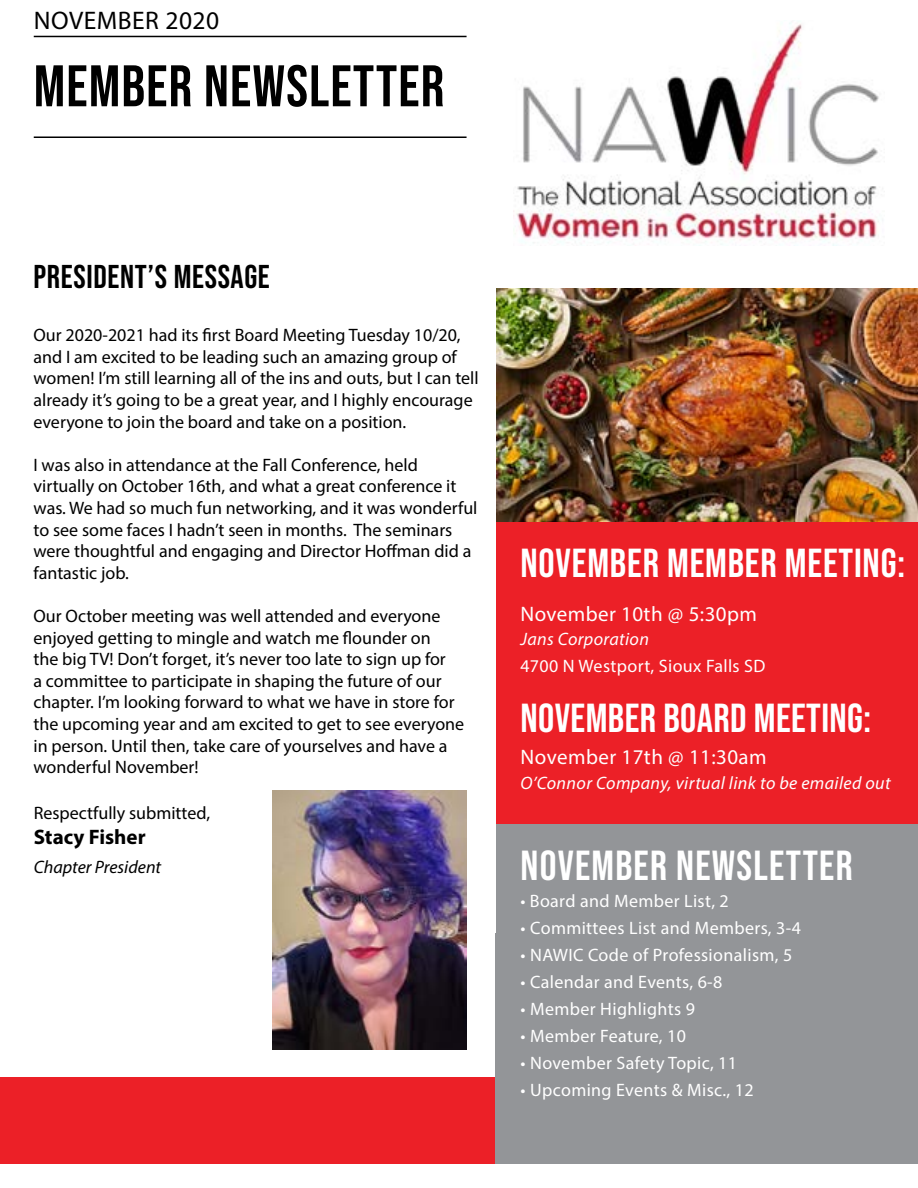
<style>
.page{position:relative;width:918px;height:1188px;background:#fff}
.page>*{position:absolute;margin:0;border:0;box-sizing:border-box;transform-origin:0 0}
.t1{font:58.5px "Bebas Neue";letter-spacing:.02em;color:#000}
.t2{font:42px "Bebas Neue";letter-spacing:.03em;color:#fff}
.t3{font:40.5px "Bebas Neue";letter-spacing:.02em;color:#fff}
.t4{font:33px "Bebas Neue";letter-spacing:.02em;color:#000}
.t5{font:25.5px "Myriad Pro";letter-spacing:.02em;color:#000}
.t6{font:21px "Myriad Pro";letter-spacing:.02em;color:#fff}
.t7{font:700 21px "Myriad Pro";color:#000}
.t8{font:18px/21.6px "Myriad Pro";color:#000}
.t9{font:18px "Myriad Pro";letter-spacing:.02em;color:#fff}
.t10{font:italic 18px "Myriad Pro";letter-spacing:.02em;color:#fff}
.t11{font:italic 18px "Myriad Pro";color:#000}
</style>
<div class="page">
<img style="left:497px;top:288px;width:421px;height:234px">
<div style="left:0;top:1078px;width:542px;height:86px;background:#ec2027"></div>
<hr style="left:34px;top:36px;width:433px;height:1px;background:#000">
<hr style="left:34px;top:136px;width:433px;height:2px;background:#000">
<div style="left:495px;top:824px;width:423px;height:340px;background:#939598"></div>
<div style="left:495px;top:522px;width:423px;height:302px;background:#ec2027"></div>
<img style="left:513px;top:22px;width:366px;height:224px">
<img style="left:272px;top:790px;width:195px;height:259px">
<h3 class="t5" style="left:34px;top:5px;width:187px">NOVEMBER 2020</h3>
<h1 class="t1" style="left:34px;top:53px;width:412px">MEMBER NEWSLETTER</h1>
<h3 class="t4" style="left:33px;top:258px;width:238px">PRESIDENT’S MESSAGE</h3>
<p class="t8" style="left:33px;top:324px;width:447px">Our 2020-2021 had its first Board Meeting Tuesday 10/20, and I am excited to be leading such an amazing group of women! I’m still learning all of the ins and outs, but I can tell already it’s going to be a great year, and I highly encourage everyone to join the board and take on a position.</p>
<p class="t8" style="left:33px;top:454px;width:446px">I was also in attendance at the Fall Conference, held virtually on October 16th, and what a great conference it was. We had so much fun networking, and it was wonderful to see some faces I hadn’t seen in months. The seminars were thoughtful and engaging and Director Hoffman did a fantastic job.</p>
<p class="t8" style="left:33px;top:605px;width:432px">Our October meeting was well attended and everyone enjoyed getting to mingle and watch me flounder on<br>the big TV! Don’t forget, it’s never too late to sign up for<br>a committee to participate in shaping the future of our chapter. I’m looking forward to what we have in store for the upcoming year and am excited to get to see everyone in person. Until then, take care of yourselves and have a wonderful November!</p>
<p class="t8" style="left:34px;top:802px;width:178px">Respectfully submitted,</p>
<p class="t7" style="left:34px;top:823px;width:113px">Stacy Fisher</p>
<p class="t11" style="left:34px;top:855px;width:129px">Chapter President</p>
<h3 class="t3" style="left:521px;top:540px;width:386px">NOVEMBER MEMBER MEETING:</h3>
<p class="t6" style="left:521px;top:601px;width:238px">November 10th @ 5:30pm</p>
<p class="t10" style="left:521px;top:627px;width:130px">Jans Corporation</p>
<p class="t9" style="left:521px;top:654px;width:246px">4700 N Westport, Sioux Falls SD</p>
<h3 class="t3" style="left:521px;top:695px;width:352px">NOVEMBER BOARD MEETING:</h3>
<p class="t6" style="left:521px;top:744px;width:248px">November 17th @ 11:30am</p>
<p class="t10" style="left:521px;top:771px;width:372px">O’Connor Company, virtual link to be emailed out</p>
<h2 class="t2" style="left:521px;top:842px;width:334px">NOVEMBER NEWSLETTER</h2>
<p class="t9" style="left:521px;top:890px;width:210px">• Board and Member List, 2</p>
<p class="t9" style="left:521px;top:917px;width:282px">• Committees List and Members, 3-4</p>
<p class="t9" style="left:521px;top:944px;width:273px">• NAWIC Code of Professionalism, 5</p>
<p class="t9" style="left:521px;top:971px;width:203px">• Calendar and Events, 6-8</p>
<p class="t9" style="left:521px;top:998px;width:176px">• Member Highlights 9</p>
<p class="t9" style="left:521px;top:1025px;width:167px">• Member Feature, 10</p>
<p class="t9" style="left:521px;top:1052px;width:218px">• November Safety Topic, 11</p>
<p class="t9" style="left:521px;top:1079px;width:235px">• Upcoming Events &amp; Misc., 12</p>
</div>
